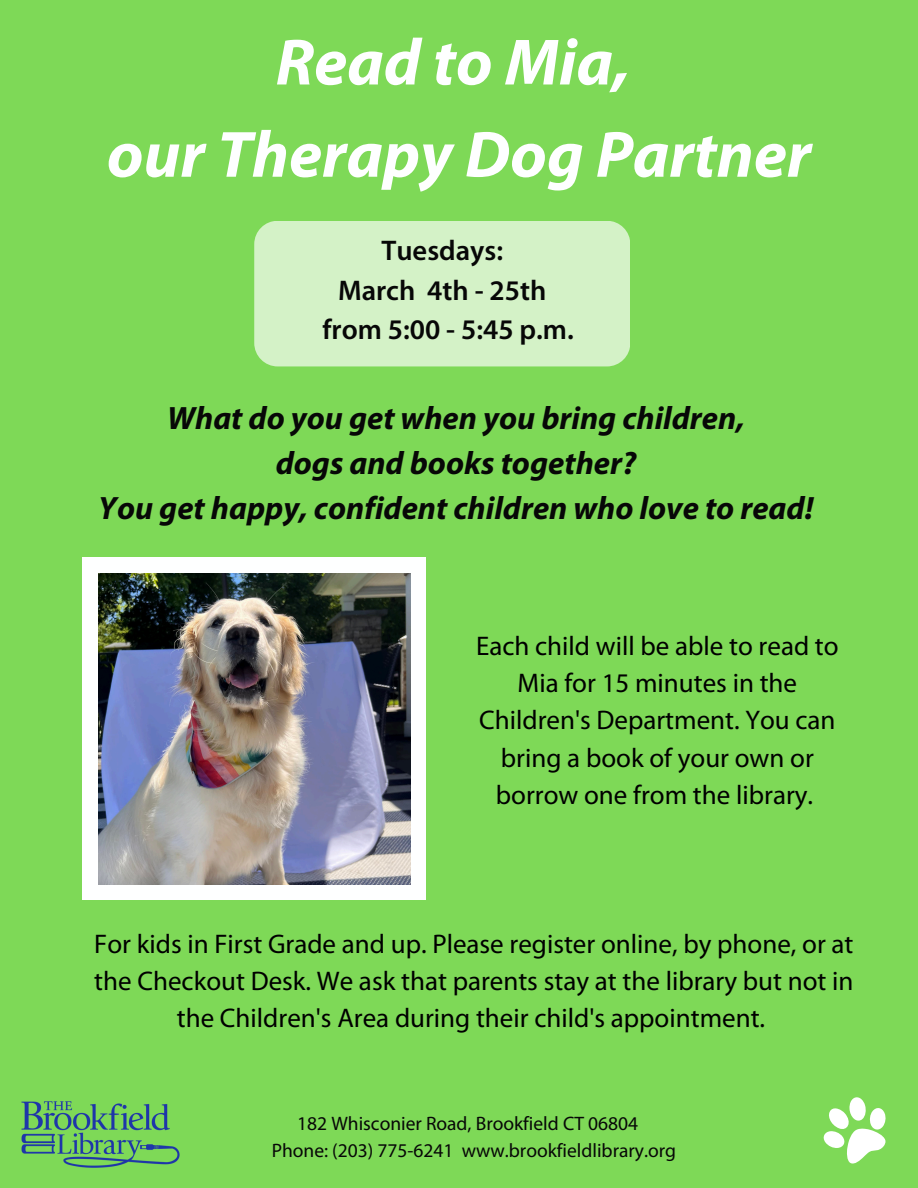
<style>
.page{position:relative;width:918px;height:1188px;background:#7ed957}
.page>*{position:absolute;margin:0;border:0;box-sizing:border-box;transform-origin:0 0}
.t1{font:italic 700 66px/92.2px "Myriad Pro";color:#feffff;text-align:center}
.t2{font:italic 700 32.4px/45px "Myriad Pro";color:#070707;text-align:center}
.t3{font:600 28.5px/39.3px "Myriad Pro";color:#070707;text-align:center}
.t4{font:27px/37.2px "Myriad Pro";color:#000;text-align:center}
.t5{font:19.5px "Myriad Pro";color:#070707}
</style>
<div class="page">
<div style="left:254px;top:221px;width:376px;height:145px;background:#d4f2c7;border-radius:23px"></div>
<svg style="left:823px;top:1097px;width:63px;height:67px"></svg>
<div style="left:82px;top:558px;width:344px;height:342px;background:#feffff"></div>
<img style="left:21px;top:1101px;width:159px;height:67px">
<img style="left:98px;top:573px;width:312px;height:312px">
<h2 class="t1" style="left:107px;top:22px;width:706px">Read to Mia,<br>our Therapy Dog Partner</h2>
<h4 class="t3" style="left:322px;top:234px;width:253px">Tuesdays:<br>March 4th - 25th from 5:00 - 5:45 p.m.</h4>
<p class="t2" style="left:99px;top:398px;width:716px">What do you get when you bring children,<br>dogs and books together?<br>You get happy, confident children who love to read!</p>
<h4 class="t4" style="left:476px;top:630px;width:364px">Each child will be able to read to<br>Mia for 15 minutes in the<br>Children's Department. You can bring a book of your own or borrow one from the library.</h4>
<p class="t4" style="left:94px;top:928px;width:761px">For kids in First Grade and up. Please register online, by phone, or at the Checkout Desk. We ask that parents stay at the library but not in the Children's Area during their child's appointment.</p>
<h1 class="t5" style="left:297px;top:1115px;width:342px">182 Whisconier Road, Brookfield CT 06804</h1>
<h3 class="t5" style="left:272px;top:1142px;width:406px">Phone: (203) 775-6241 www.brookfieldlibrary.org</h3>
</div>
